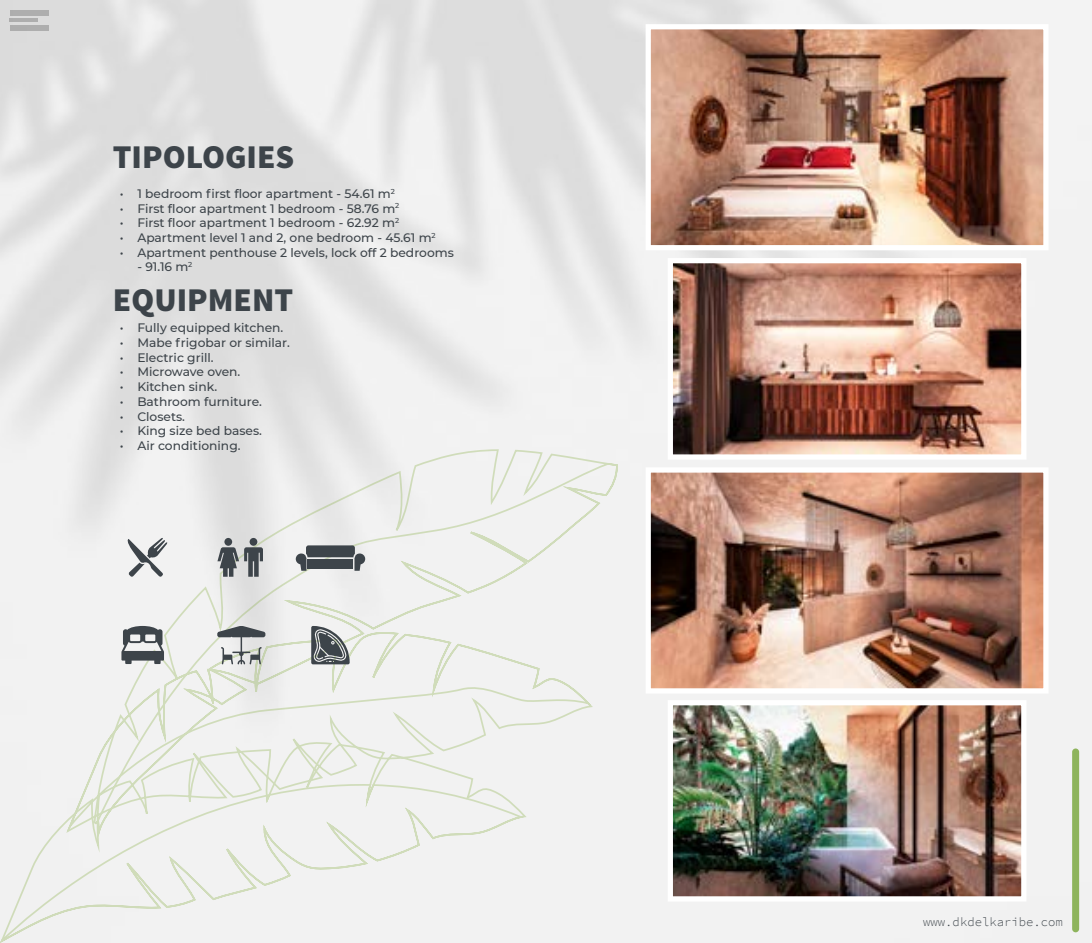
<style>
.page{position:relative;width:1092px;height:943px;background:#fff}
.page>*{position:absolute;margin:0;border:0;box-sizing:border-box;transform-origin:0 0}
.t1{font:900 33.25px "Source Sans Pro";color:#3d444a}
.t2{font:500 12.25px "Montserrat";color:#3d444a}
.t3{font:300 12.25px "Source Code Pro";color:#3d444a}
</style>
<div class="page">
<img style="left:0;top:0;width:1091px;height:943px">
<div style="left:1071px;top:648px;width:7px;height:272px;background:#f2f2f2;border-radius:4px"></div>
<svg style="left:1071px;top:748px;width:7px;height:184px"></svg>
<div style="left:10px;top:10px;width:38px;height:5px;background:#aeaeae"></div>
<hr style="left:10px;top:19px;width:28px;height:3px;background:#000">
<div style="left:10px;top:26px;width:38px;height:5px;background:#aeaeae"></div>
<svg style="left:0;top:448px;width:619px;height:495px"></svg>
<img style="left:673px;top:264px;width:347px;height:189px">
<div style="left:667px;top:258px;width:359px;height:201px;border:5px solid #fff"></div>
<img style="left:651px;top:473px;width:391px;height:214px">
<div style="left:645px;top:467px;width:403px;height:226px;border:5px solid #fff"></div>
<img style="left:651px;top:30px;width:391px;height:214px">
<div style="left:645px;top:24px;width:403px;height:226px;border:5px solid #fff"></div>
<img style="left:673px;top:706px;width:347px;height:189px">
<div style="left:667px;top:700px;width:359px;height:201px;border:5px solid #fff"></div>
<svg style="left:126px;top:537px;width:41px;height:40px"></svg>
<svg style="left:121px;top:625px;width:228px;height:39px"></svg>
<div style="left:249px;top:538px;width:8px;height:8px;background:#3d444a;border-radius:50%"></div>
<div style="left:224px;top:538px;width:8px;height:8px;background:#3d444a;border-radius:50%"></div>
<svg style="left:217px;top:547px;width:46px;height:29px"></svg>
<svg style="left:296px;top:545px;width:69px;height:25px"></svg>
<div style="left:307px;top:559px;width:46px;height:10px;background:#3d444a"></div>
<h1 class="t1" style="left:113px;top:136px;width:183px">TIPOLOGIES</h1>
<p class="t2" style="left:120px;top:185px;width:276px">• 1 bedroom first floor apartment - 54.61 m<sup>2</sup></p>
<p class="t2" style="left:120px;top:200px;width:281px">• First floor apartment 1 bedroom - 58.76 m<sup>2</sup></p>
<p class="t2" style="left:120px;top:214px;width:281px">• First floor apartment 1 bedroom - 62.92 m<sup>2</sup></p>
<p class="t2" style="left:120px;top:229px;width:317px">• Apartment level 1 and 2, one bedroom - 45.61 m<sup>2</sup></p>
<p class="t2" style="left:120px;top:244px;width:335px">• Apartment penthouse 2 levels, lock off 2 bedrooms</p>
<p class="t2" style="left:137px;top:258px;width:57px">- 91.16 m<sup>2</sup></p>
<h1 class="t1" style="left:113px;top:278px;width:182px">EQUIPMENT</h1>
<p class="t2" style="left:120px;top:319px;width:165px">• Fully equipped kitchen.</p>
<p class="t2" style="left:120px;top:334px;width:171px">• Mabe frigobar or similar.</p>
<p class="t2" style="left:120px;top:349px;width:95px">• Electric grill.</p>
<p class="t2" style="left:120px;top:363px;width:122px">• Microwave oven.</p>
<p class="t2" style="left:120px;top:378px;width:99px">• Kitchen sink.</p>
<p class="t2" style="left:120px;top:393px;width:144px">• Bathroom furniture.</p>
<p class="t2" style="left:120px;top:407px;width:67px">• Closets.</p>
<p class="t2" style="left:120px;top:422px;width:144px">• King size bed bases.</p>
<p class="t2" style="left:120px;top:437px;width:122px">• Air conditioning.</p>
<p class="t3" style="left:923px;top:914px;width:141px">www.dkdelkaribe.com</p>
</div>
